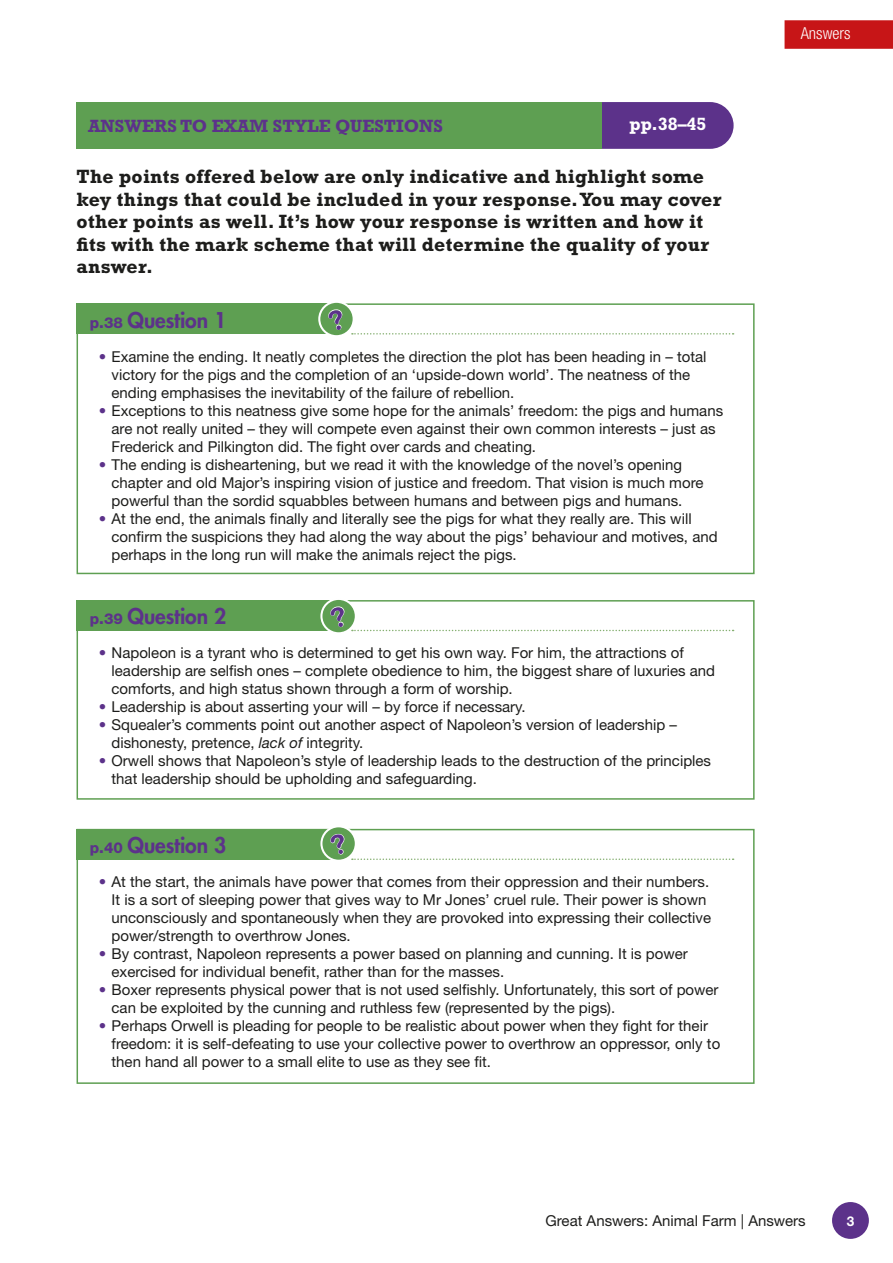
<style>
.page{position:relative;width:893px;height:1263px;background:#fff}
.page>*{position:absolute;margin:0;border:0;box-sizing:border-box;transform-origin:0 0}
.CST{font:800 21.15px "Futura Std";letter-spacing:-.005em;color:#5c328a}
.Answers_text{font:700 19.5px/22.5px "Rockwell Std";letter-spacing:.015em;color:#1d1d1b}
.Section_Head_DP{font:700 18px "Rockwell Std";color:#5c328a}
.Section_Head_DP-2{font:700 18px "Rockwell Std";color:#fff}
.t1{font:300 condensed 16.5px "Helvetica Neue LT Std";color:#fff}
.t2{font:15px/18px "Helvetica Neue LT Std";color:#1d1d1b}
.t3{font:700 13.5px "Helvetica Neue LT Std";color:#fff}
.s1{font-family:"Helvetica Neue LT Std";font-size:15px}
.s2{color:#5c328a}
.s3{font-style:italic}
</style>
<div class="page">
<div style="left:554px;top:102px;width:180px;height:47px;background:#5c328a;border-radius:23px"></div>
<div style="left:77px;top:102px;width:525px;height:47px;background:#5e9f52"></div>
<div style="left:77px;top:303px;width:678px;height:271px;background:#fff;border:2px solid #5e9f52"></div>
<div style="left:77px;top:303px;width:268px;height:31px;background:#5e9f52"></div>
<svg style="left:352px;top:333px;width:382px;height:2px"></svg>
<div style="left:77px;top:600px;width:678px;height:200px;background:#fff;border:2px solid #5e9f52"></div>
<div style="left:77px;top:600px;width:268px;height:31px;background:#5e9f52"></div>
<div style="left:77px;top:829px;width:678px;height:255px;background:#fff;border:2px solid #5e9f52"></div>
<div style="left:77px;top:829px;width:268px;height:31px;background:#5e9f52"></div>
<svg style="left:319px;top:302px;width:35px;height:34px"></svg>
<div style="left:318px;top:301px;width:37px;height:36px;border:2px solid #fff;border-radius:50%"></div>
<svg style="left:321px;top:599px;width:35px;height:34px"></svg>
<div style="left:320px;top:598px;width:37px;height:36px;border:2px solid #fff;border-radius:50%"></div>
<svg style="left:321px;top:826px;width:35px;height:35px"></svg>
<div style="left:320px;top:825px;width:37px;height:37px;border:2px solid #fff;border-radius:50%"></div>
<div style="left:830px;top:1200px;width:40px;height:40px;background:#5c328a;border-radius:50%"></div>
<div style="left:829px;top:1199px;width:43px;height:43px;border:3px solid #fff;border-radius:50%"></div>
<div style="left:784px;top:20px;width:109px;height:29px;background:#c71517"></div>
<svg style="left:327px;top:308px;width:19px;height:23px"></svg>
<svg style="left:329px;top:605px;width:405px;height:26px"></svg>
<svg style="left:329px;top:833px;width:405px;height:27px"></svg>
<p class="Section_Head_DP" style="left:88px;top:115px;width:356px">ANSWERS TO EXAM STYLE QUESTIONS</p>
<p class="Section_Head_DP-2" style="left:630px;top:114px;width:78px">pp.38–45</p>
<p class="Answers_text" style="left:77px;top:165px;width:646px">The points offered below are only indicative and highlight some key things that could be included in your response. You may cover other points as well. It’s how your response is written and how it fits with the mark scheme that will determine the quality of your answer.</p>
<p class="CST" style="left:90px;top:307px;width:138px"><span class="s1">p.38</span> Question 1</p>
<p class="t2" style="left:112px;top:347px;width:596px;text-indent:-13px"><span class="s2">•</span> Examine the ending. It neatly completes the direction the plot has been heading in – total victory for the pigs and the completion of an ‘upside-down world’. The neatness of the ending emphasises the inevitability of the failure of rebellion.</p>
<p class="t2" style="left:112px;top:401px;width:613px;text-indent:-13px"><span class="s2">•</span> Exceptions to this neatness give some hope for the animals’ freedom: the pigs and humans are not really united – they will compete even against their own common interests – just as<br>Frederick and Pilkington did. The fight over cards and cheating.</p>
<p class="t2" style="left:112px;top:455px;width:593px;text-indent:-13px"><span class="s2">•</span> The ending is disheartening, but we read it with the knowledge of the novel’s opening chapter and old Major’s inspiring vision of justice and freedom. That vision is much more powerful than the sordid squabbles between humans and between pigs and humans.</p>
<p class="t2" style="left:112px;top:509px;width:607px;text-indent:-13px"><span class="s2">•</span> At the end, the animals finally and literally see the pigs for what they really are. This will confirm the suspicions they had along the way about the pigs’ behaviour and motives, and perhaps in the long run will make the animals reject the pigs.</p>
<p class="CST" style="left:90px;top:603px;width:138px"><span class="s1">p.39</span> Question 2</p>
<p class="t2" style="left:112px;top:644px;width:605px;text-indent:-13px"><span class="s2">•</span> Napoleon is a tyrant who is determined to get his own way. For him, the attractions of leadership are selfish ones – complete obedience to him, the biggest share of luxuries and comforts, and high status shown through a form of worship.</p>
<p class="t2" style="left:99px;top:698px;width:428px"><span class="s2">•</span> Leadership is about asserting your will – by force if necessary.</p>
<p class="t2" style="left:112px;top:716px;width:567px;text-indent:-13px"><span class="s2">•</span> Squealer’s comments point out another aspect of Napoleon’s version of leadership – dishonesty, pretence, <span class="s3">lack of</span> integrity.</p>
<p class="t2" style="left:112px;top:752px;width:601px;text-indent:-13px"><span class="s2">•</span> Orwell shows that Napoleon’s style of leadership leads to the destruction of the principles that leadership should be upholding and safeguarding.</p>
<p class="CST" style="left:90px;top:832px;width:138px"><span class="s1">p.40</span> Question 3</p>
<p class="t2" style="left:112px;top:872px;width:601px;text-indent:-13px"><span class="s2">•</span> At the start, the animals have power that comes from their oppression and their numbers.<br>It is a sort of sleeping power that gives way to Mr Jones’ cruel rule. Their power is shown unconsciously and spontaneously when they are provoked into expressing their collective power/strength to overthrow Jones.</p>
<p class="t2" style="left:112px;top:944px;width:578px;text-indent:-13px"><span class="s2">•</span> By contrast, Napoleon represents a power based on planning and cunning. It is power exercised for individual benefit, rather than for the masses.</p>
<p class="t2" style="left:112px;top:980px;width:608px;text-indent:-13px"><span class="s2">•</span> Boxer represents physical power that is not used selfishly. Unfortunately, this sort of power can be exploited by the cunning and ruthless few (represented by the pigs).</p>
<p class="t2" style="left:112px;top:1016px;width:610px;text-indent:-13px"><span class="s2">•</span> Perhaps Orwell is pleading for people to be realistic about power when they fight for their freedom: it is self-defeating to use your collective power to overthrow an oppressor, only to then hand all power to a small elite to use as they see fit.</p>
<p class="t1" style="left:801px;top:24px;width:51px">Answers</p>
<p class="t2" style="left:545px;top:1211px;width:262px">Great Answers: Animal Farm | Answers</p>
<p class="t3" style="left:847px;top:1213px;width:9px">3</p>
</div>
